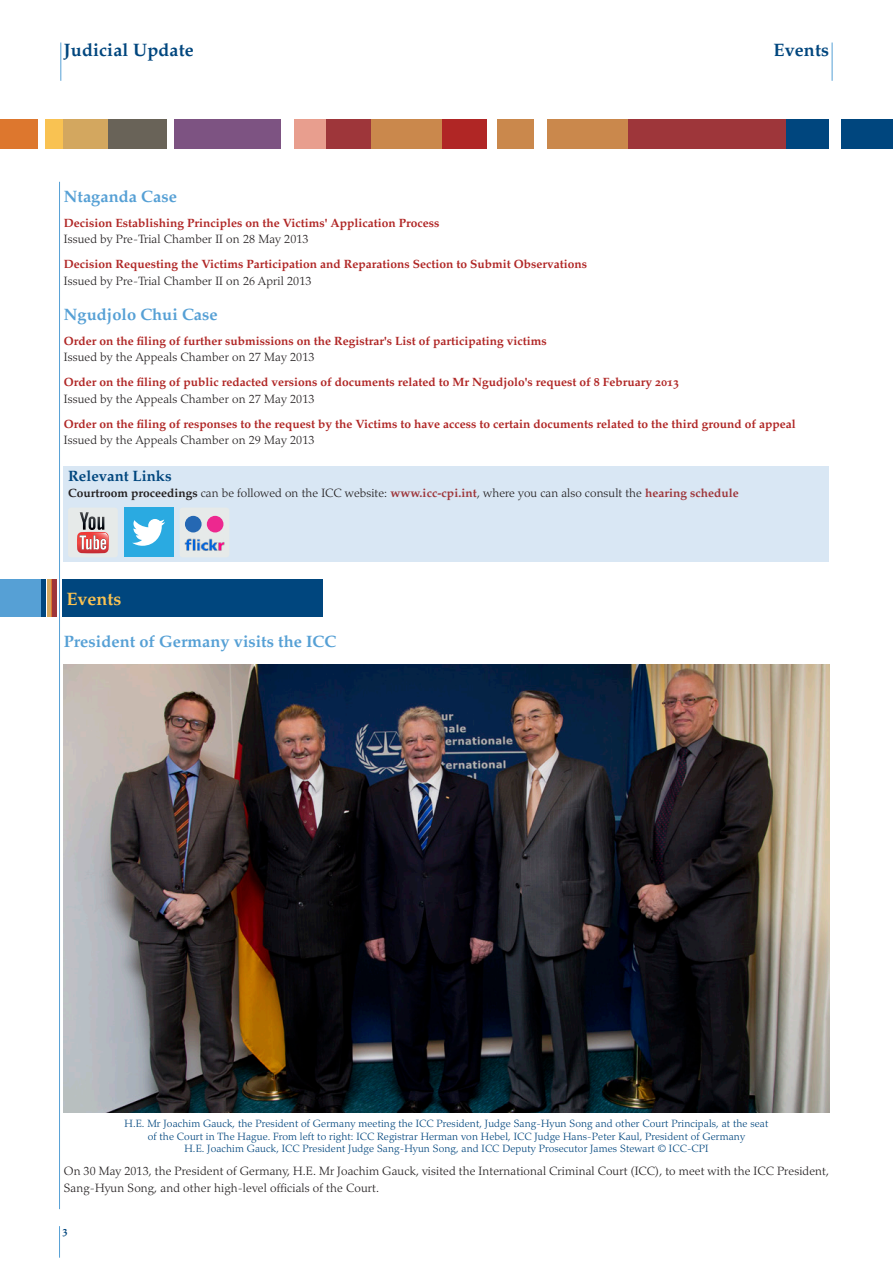
<style>
.page{position:relative;width:893px;height:1263px;background:#fff}
.page>*{position:absolute;margin:0;border:0;box-sizing:border-box;transform-origin:0 0}
.t1{font:18px "Palatino Bold Os F";letter-spacing:.005em;color:#00467e}
.t2{font:18px "Palatino Bold Os F";color:#f9c252}
.t3{font:16.5px "Palatino Bold Os F";color:#56a0d5}
.t4{font:15px "Palatino Bold Os F";color:#00467e}
.t5{font:300 12px/16.5px "Palatino";letter-spacing:.01em;color:#231f20}
.t6{font:12px "Palatino Bold Os F";color:#b02625}
.t7{font:300 10.5px/12.6px "Palatino";letter-spacing:.01em;color:#00467e;text-align:center}
.t8{font:10.5px "Palatino Bold Os F";color:#00467e}
.s1{font-family:"Palatino Bold Os F";font-weight:400}
.s2{font-family:"Palatino Bold Os F";font-weight:400;color:#9e363a}
</style>
<div class="page">
<div style="left:0;top:119px;width:38px;height:30px;background:#dd772e"></div>
<div style="left:45px;top:119px;width:19px;height:30px;background:#f9c252"></div>
<div style="left:64px;top:119px;width:44px;height:30px;background:#d3a75f"></div>
<div style="left:108px;top:119px;width:59px;height:30px;background:#696358"></div>
<div style="left:174px;top:119px;width:106px;height:30px;background:#7d5382"></div>
<div style="left:294px;top:119px;width:33px;height:30px;background:#e89e8e"></div>
<div style="left:327px;top:119px;width:44px;height:30px;background:#9e363a"></div>
<div style="left:371px;top:119px;width:71px;height:30px;background:#ca884c"></div>
<div style="left:442px;top:119px;width:45px;height:30px;background:#b02625"></div>
<div style="left:497px;top:119px;width:37px;height:30px;background:#ca884c"></div>
<div style="left:547px;top:119px;width:81px;height:30px;background:#ca884c"></div>
<div style="left:628px;top:119px;width:159px;height:30px;background:#9e363a"></div>
<div style="left:787px;top:119px;width:42px;height:30px;background:#00467e"></div>
<div style="left:842px;top:119px;width:51px;height:30px;background:#00467e"></div>
<hr style="left:59px;top:182px;width:1px;height:1027px;background:#56a0d5">
<hr style="left:892px;top:119px;width:1px;height:30px;background:#dd772e">
<hr style="left:59px;top:1226px;width:1px;height:32px;background:#56a0d5">
<hr style="left:61px;top:43px;width:1px;height:38px;background:#56a0d5">
<div style="left:62px;top:579px;width:260px;height:38px;background:#00467e"></div>
<div style="left:0;top:579px;width:42px;height:38px;background:#56a0d5"></div>
<hr style="left:42px;top:579px;width:4px;height:38px;background:#00467e">
<hr style="left:47px;top:579px;width:4px;height:38px;background:#d3a75f">
<hr style="left:51px;top:579px;width:2px;height:38px;background:#dd772e">
<hr style="left:53px;top:579px;width:4px;height:38px;background:#9e363a">
<div style="left:64px;top:466px;width:765px;height:95px;background:#d9e7f4"></div>
<div style="left:68px;top:508px;width:50px;height:49px;background:#e6eae9;border-radius:3px"></div>
<svg style="left:77px;top:512px;width:32px;height:41px"></svg>
<div style="left:124px;top:508px;width:49px;height:49px;background:#2aaae1"></div>
<svg style="left:132px;top:519px;width:33px;height:27px"></svg>
<div style="left:180px;top:508px;width:49px;height:49px;background:#e6eae9;border-radius:3px"></div>
<div style="left:185px;top:516px;width:17px;height:16px;background:#2568b3;border-radius:50%"></div>
<div style="left:207px;top:516px;width:16px;height:16px;background:#ed288f;border-radius:50%"></div>
<img style="left:184px;top:538px;width:40px;height:13px">
<img style="left:64px;top:664px;width:765px;height:448px">
<hr style="left:832px;top:43px;width:1px;height:38px;background:#56a0d5">
<p class="t1" style="left:64px;top:39px;width:131px">Judicial Update</p>
<p class="t1" style="left:774px;top:39px;width:57px">Events</p>
<p class="t3" style="left:64px;top:187px;width:115px">Ntaganda Case</p>
<p class="t6" style="left:64px;top:216px;width:377px">Decision Establishing Principles on the Victims' Application Process</p>
<p class="t5" style="left:64px;top:231px;width:246px">Issued by Pre-Trial Chamber II on 28 May 2013</p>
<p class="t6" style="left:64px;top:257px;width:525px">Decision Requesting the Victims Participation and Reparations Section to Submit Observations</p>
<p class="t5" style="left:64px;top:273px;width:249px">Issued by Pre-Trial Chamber II on 26 April 2013</p>
<p class="t3" style="left:64px;top:305px;width:155px">Ngudjolo Chui Case</p>
<p class="t6" style="left:64px;top:334px;width:484px">Order on the filing of further submissions on the Registrar's List of participating victims</p>
<p class="t5" style="left:64px;top:349px;width:252px">Issued by the Appeals Chamber on 27 May 2013</p>
<p class="t6" style="left:64px;top:375px;width:617px">Order on the filing of public redacted versions of documents related to Mr Ngudjolo's request of 8 February 2013</p>
<p class="t5" style="left:64px;top:391px;width:252px">Issued by the Appeals Chamber on 27 May 2013</p>
<p class="t6" style="left:64px;top:417px;width:733px">Order on the filing of responses to the request by the Victims to have access to certain documents related to the third ground of appeal</p>
<p class="t5" style="left:64px;top:432px;width:252px">Issued by the Appeals Chamber on 29 May 2013</p>
<p class="t4" style="left:68px;top:467px;width:105px">Relevant Links</p>
<p class="t5" style="left:68px;top:485px;width:672px"><span class="s1">Courtroom proceedings</span> can be followed on the ICC website: <span class="s2">www.icc-cpi.int</span>, where you can also consult the <span class="s2">hearing schedule</span></p>
<p class="t2" style="left:67px;top:588px;width:56px">Events</p>
<p class="t3" style="left:64px;top:631px;width:274px">President of Germany visits the ICC</p>
<p class="t7" style="left:125px;top:1117px;width:645px">H.E. Mr Joachim Gauck, the President of Germany meeting the ICC President, Judge Sang-Hyun Song and other Court Principals, at the seat of the Court in The Hague. From left to right: ICC Registrar Herman von Hebel, ICC Judge Hans-Peter Kaul, President of Germany<br>H.E. Joachim Gauck, ICC President Judge Sang-Hyun Song, and ICC Deputy Prosecutor James Stewart © ICC-CPI</p>
<p class="t5" style="left:64px;top:1163px;width:767px">On 30 May 2013, the President of Germany, H.E. Mr Joachim Gauck, visited the International Criminal Court (ICC), to meet with the ICC President,<br>Sang-Hyun Song, and other high-level officials of the Court.</p>
<p class="t8" style="left:63px;top:1224px;width:7px">3</p>
</div>
